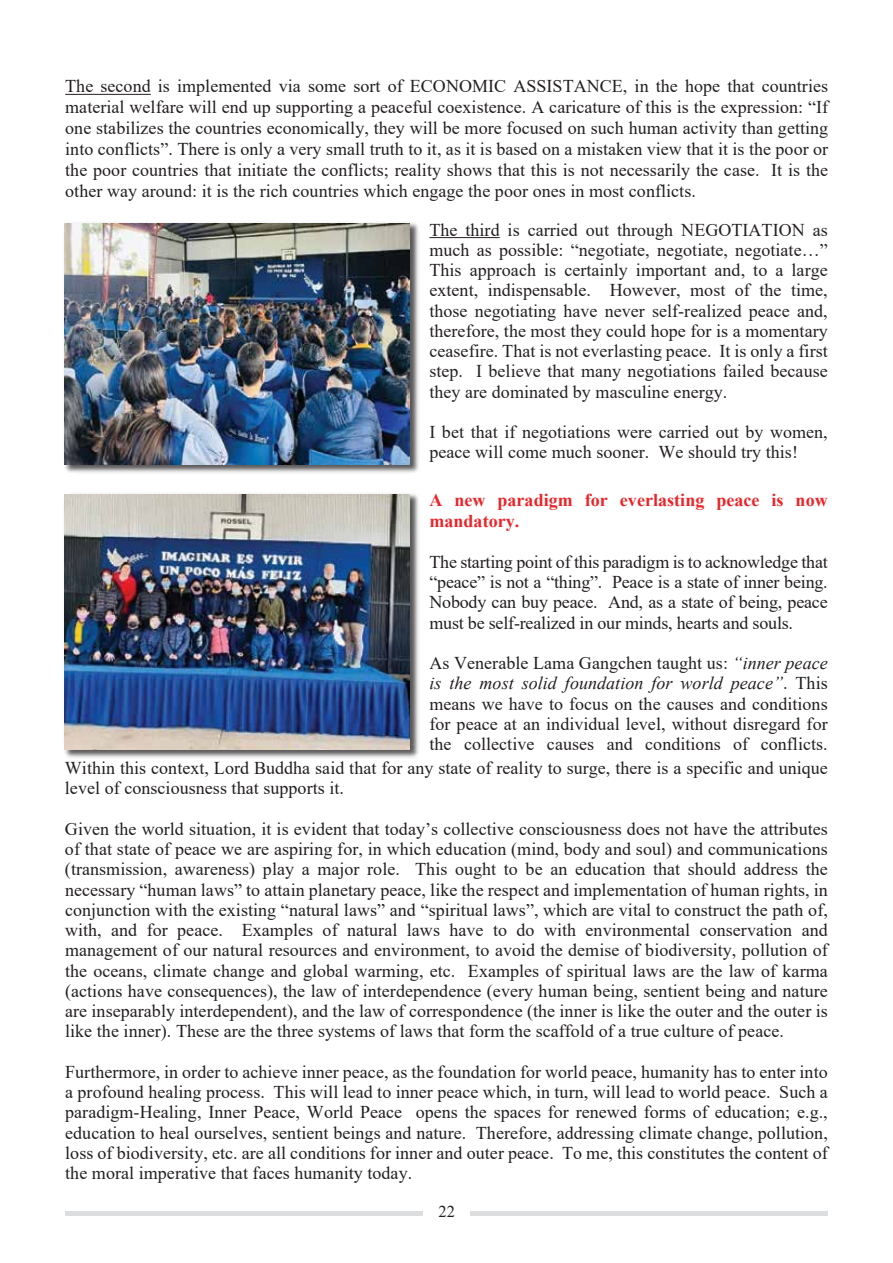
<style>
.page{position:relative;width:893px;height:1263px;background:#fff}
.page>*{position:absolute;margin:0;border:0;box-sizing:border-box;transform-origin:0 0}
.t1{font:18px/20.2px "Times New Roman";letter-spacing:.005em;color:#231f20;text-align:justify}
.t2{font:700 18px/21px "Times New Roman";letter-spacing:.005em;color:#ec2327}
.t3{font:16.5px "Times New Roman";color:#231f20}
.s1{font-style:italic}
</style>
<div class="page">
<hr style="left:65px;top:94px;width:86px;height:1px;background:#231f20">
<hr style="left:429px;top:237px;width:71px;height:1px;background:#231f20">
<img style="left:64px;top:223px;width:355px;height:250px">
<img style="left:65px;top:223px;width:345px;height:242px">
<img style="left:64px;top:494px;width:355px;height:264px">
<img style="left:65px;top:494px;width:345px;height:256px">
<hr style="left:65px;top:1211px;width:357px;height:4px;background:#dcddde">
<hr style="left:471px;top:1211px;width:357px;height:4px;background:#dcddde">
<p class="t1" style="left:65px;top:75px;width:764px;line-height:21px">The second is implemented via some sort of ECONOMIC ASSISTANCE, in the hope that countries material welfare will end up supporting a peaceful coexistence. A caricature of this is the expression: “If one stabilizes the countries economically, they will be more focused on such human activity than getting into conflicts”. There is only a very small truth to it, as it is based on a mistaken view that it is the poor or the poor countries that initiate the conflicts; reality shows that this is not necessarily the case. It is the other way around: it is the rich countries which engage the poor ones in most conflicts.</p>
<p class="t1" style="left:429px;top:219px;width:400px">The third is carried out through NEGOTIATION as much as possible: “negotiate, negotiate, negotiate…” This approach is certainly important and, to a large extent, indispensable. However, most of the time, those negotiating have never self-realized peace and, therefore, the most they could hope for is a momentary ceasefire. That is not everlasting peace. It is only a first step. I believe that many negotiations failed because they are dominated by masculine energy.</p>
<p class="t1" style="left:429px;top:421px;width:400px">I bet that if negotiations were carried out by women, peace will come much sooner. We should try this!</p>
<p class="t2" style="left:429px;top:489px;width:400px">A new paradigm for everlasting peace is now mandatory.</p>
<p class="t1" style="left:429px;top:551px;width:400px">The starting point of this paradigm is to acknowledge that “peace” is not a “thing”. Peace is a state of inner being.<br>Nobody can buy peace. And, as a state of being, peace must be self-realized in our minds, hearts and souls.</p>
<p class="t1" style="left:429px;top:652px;width:400px">As Venerable Lama Gangchen taught us: <span class="s1">“inner peace is the most solid foundation for world peace”</span>. This means we have to focus on the causes and conditions for peace at an individual level, without disregard for the collective causes and conditions of conflicts.</p>
<p class="t1" style="left:65px;top:757px;width:764px">Within this context, Lord Buddha said that for any state of reality to surge, there is a specific and unique level of consciousness that supports it.</p>
<p class="t1" style="left:65px;top:818px;width:764px">Given the world situation, it is evident that today’s collective consciousness does not have the attributes of that state of peace we are aspiring for, in which education (mind, body and soul) and communications (transmission, awareness) play a major role. This ought to be an education that should address the necessary “human laws” to attain planetary peace, like the respect and implementation of human rights, in conjunction with the existing “natural laws” and “spiritual laws”, which are vital to construct the path of, with, and for peace. Examples of natural laws have to do with environmental conservation and management of our natural resources and environment, to avoid the demise of biodiversity, pollution of the oceans, climate change and global warming, etc. Examples of spiritual laws are the law of karma (actions have consequences), the law of interdependence (every human being, sentient being and nature are inseparably interdependent), and the law of correspondence (the inner is like the outer and the outer is like the inner). These are the three systems of laws that form the scaffold of a true culture of peace.</p>
<p class="t1" style="left:65px;top:1061px;width:764px">Furthermore, in order to achieve inner peace, as the foundation for world peace, humanity has to enter into a profound healing process. This will lead to inner peace which, in turn, will lead to world peace. Such a paradigm-Healing, Inner Peace, World Peace opens the spaces for renewed forms of education; e.g., education to heal ourselves, sentient beings and nature. Therefore, addressing climate change, pollution, loss of biodiversity, etc. are all conditions for inner and outer peace. To me, this constitutes the content of the moral imperative that faces humanity today.</p>
<p class="t3" style="left:438px;top:1200px;width:18px">22</p>
</div>
